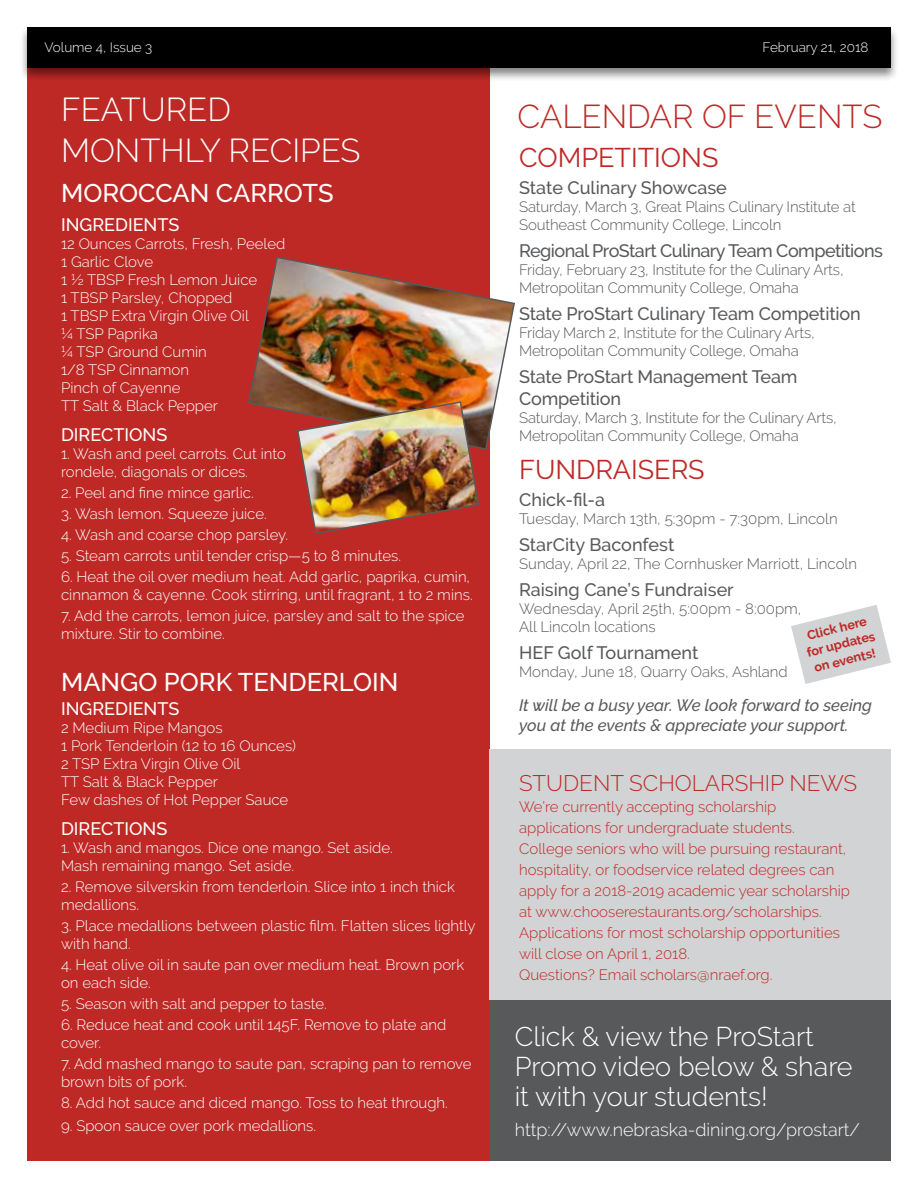
<style>
.page{position:relative;width:918px;height:1188px;background:#fff}
.page>*{position:absolute;margin:0;border:0;box-sizing:border-box;transform-origin:0 0}
.t1{font:300 33px/40.5px "Raleway";color:#fff}
.t2{font:300 33px "Raleway";color:#be2926}
.t3{font:300 27px/30px "Raleway";color:#fff}
.t4{font:27px "Raleway";color:#be2926}
.t5{font:500 25.5px "Raleway";color:#fff}
.t6{font:300 22.5px "Raleway";color:#be2926}
.t7{font:500 18px/22.5px "Raleway";letter-spacing:-.01em;color:#58595b}
.t8{font:500 18px "Raleway";color:#fff}
.t9{font:500 18px "Raleway";letter-spacing:-.03em;color:#58595b}
.t10{font:300 18px "Raleway";color:#fff}
.t11{font:italic 500 16.5px/19.5px "Raleway";color:#58595b}
.t12{font:300 15px/18px "Raleway";color:#fff}
.t13{font:300 15px/18px "Raleway";letter-spacing:-.01em;color:#58595b}
.t14{font:300 15px/21px "Raleway";color:#be2926}
.t15{font:300 13.5px "Raleway";color:#fff}
.t16{font:700 12.75px/16.5px "Raleway";color:#be2926;text-align:center}
</style>
<div class="page">
<div style="left:389px;top:1000px;width:502px;height:161px;background:#58595b"></div>
<div style="left:27px;top:63px;width:462px;height:1098px;background:#be2926"></div>
<div style="left:19px;top:26px;width:880px;height:57px;background:#000;opacity:.49"></div>
<div style="left:27px;top:27px;width:864px;height:41px;background:#000"></div>
<svg style="left:791px;top:605px;width:100px;height:79px"></svg>
<img style="left:248px;top:256px;width:267px;height:195px">
<img style="left:296px;top:400px;width:184px;height:134px">
<div style="left:489px;top:750px;width:402px;height:250px;background:#d1d3d4"></div>
<p class="t15" style="left:45px;top:39px;width:109px">Volume 4, Issue 3</p>
<p class="t15" style="left:762px;top:39px;width:108px">February 21, 2018</p>
<h1 class="t1" style="left:61px;top:89px;width:301px">FEATURED<br>MONTHLY RECIPES</h1>
<h3 class="t5" style="left:61px;top:179px;width:274px">MOROCCAN CARROTS</h3>
<p class="t8" style="left:61px;top:214px;width:120px">INGREDIENTS</p>
<p class="t12" style="left:61px;top:235px;width:226px">12 Ounces Carrots, Fresh, Peeled<br>1 Garlic Clove<br>1 ½ TBSP Fresh Lemon Juice<br>1 TBSP Parsley, Chopped<br>1 TBSP Extra Virgin Olive Oil<br>¼ TSP Paprika<br>¼ TSP Ground Cumin<br>1/8 TSP Cinnamon<br>Pinch of Cayenne<br>TT Salt &amp; Black Pepper</p>
<p class="t8" style="left:61px;top:424px;width:108px">DIRECTIONS</p>
<p class="t12" style="left:61px;top:445px;width:226px">1. Wash and peel carrots. Cut into rondele, diagonals or dices.</p>
<p class="t12" style="left:61px;top:484px;width:194px">2. Peel and fine mince garlic.</p>
<p class="t12" style="left:61px;top:505px;width:207px">3. Wash lemon. Squeeze juice.</p>
<p class="t12" style="left:61px;top:526px;width:229px">4. Wash and coarse chop parsley.</p>
<p class="t12" style="left:61px;top:547px;width:342px">5. Steam carrots until tender crisp—5 to 8 minutes.</p>
<p class="t12" style="left:61px;top:568px;width:413px">6. Heat the oil over medium heat. Add garlic, paprika, cumin, cinnamon &amp; cayenne. Cook stirring, until fragrant, 1 to 2 mins.</p>
<p class="t12" style="left:61px;top:607px;width:405px">7. Add the carrots, lemon juice, parsley and salt to the spice mixture. Stir to combine.</p>
<h3 class="t5" style="left:61px;top:668px;width:339px">MANGO PORK TENDERLOIN</h3>
<p class="t8" style="left:61px;top:699px;width:120px">INGREDIENTS</p>
<p class="t12" style="left:61px;top:719px;width:237px">2 Medium Ripe Mangos<br>1 Pork Tenderloin (12 to 16 Ounces)<br>2 TSP Extra Virgin Olive Oil<br>TT Salt &amp; Black Pepper<br>Few dashes of Hot Pepper Sauce</p>
<p class="t8" style="left:61px;top:819px;width:108px">DIRECTIONS</p>
<p class="t12" style="left:61px;top:839px;width:333px">1. Wash and mangos. Dice one mango. Set aside.<br>Mash remaining mango. Set aside.</p>
<p class="t12" style="left:61px;top:878px;width:395px">2. Remove silverskin from tenderloin. Slice into 1 inch thick medallions.</p>
<p class="t12" style="left:61px;top:917px;width:416px">3. Place medallions between plastic film. Flatten slices lightly with hand.</p>
<p class="t12" style="left:61px;top:956px;width:405px">4. Heat olive oil in saute pan over medium heat. Brown pork on each side.</p>
<p class="t12" style="left:61px;top:995px;width:267px">5. Season with salt and pepper to taste.</p>
<p class="t12" style="left:61px;top:1016px;width:387px">6. Reduce heat and cook until 145F. Remove to plate and cover.</p>
<p class="t12" style="left:61px;top:1055px;width:412px">7. Add mashed mango to saute pan, scraping pan to remove brown bits of pork.</p>
<p class="t12" style="left:61px;top:1094px;width:388px">8. Add hot sauce and diced mango. Toss to heat through.</p>
<p class="t12" style="left:61px;top:1117px;width:257px">9. Spoon sauce over pork medallions.</p>
<h1 class="t2" style="left:518px;top:97px;width:366px">CALENDAR OF EVENTS</h1>
<h2 class="t4" style="left:519px;top:142px;width:201px">COMPETITIONS</h2>
<p class="t7" style="left:519px;top:176px;width:209px">State Culinary Showcase</p>
<p class="t13" style="left:519px;top:198px;width:338px">Saturday, March 3, Great Plains Culinary Institute at<br>Southeast Community College, Lincoln</p>
<p class="t9" style="left:519px;top:240px;width:365px">Regional ProStart Culinary Team Competitions</p>
<p class="t13" style="left:519px;top:261px;width:326px">Friday, February 23, Institute for the Culinary Arts,<br>Metropolitan Community College, Omaha</p>
<p class="t7" style="left:519px;top:302px;width:343px">State ProStart Culinary Team Competition</p>
<p class="t13" style="left:519px;top:324px;width:297px">Friday March 2, Institute for the Culinary Arts,<br>Metropolitan Community College, Omaha</p>
<p class="t7" style="left:519px;top:365px;width:280px">State ProStart Management Team<br>Competition</p>
<p class="t13" style="left:519px;top:409px;width:319px">Saturday, March 3, Institute for the Culinary Arts,<br>Metropolitan Community College, Omaha</p>
<h2 class="t4" style="left:519px;top:454px;width:187px">FUNDRAISERS</h2>
<p class="t7" style="left:519px;top:488px;width:87px">Chick-fil-a</p>
<p class="t13" style="left:519px;top:510px;width:320px">Tuesday, March 13th, 5:30pm - 7:30pm, Lincoln</p>
<p class="t7" style="left:519px;top:533px;width:157px">StarCity Baconfest</p>
<p class="t13" style="left:519px;top:555px;width:340px">Sunday, April 22, The Cornhusker Marriott, Lincoln</p>
<p class="t7" style="left:519px;top:578px;width:216px">Raising Cane’s Fundraiser</p>
<p class="t13" style="left:519px;top:600px;width:284px">Wednesday, April 25th, 5:00pm - 8:00pm,<br>All Lincoln locations</p>
<p class="t7" style="left:519px;top:641px;width:181px">HEF Golf Tournament</p>
<p class="t13" style="left:519px;top:663px;width:270px">Monday, June 18, Quarry Oaks, Ashland</p>
<p class="t11" style="left:519px;top:696px;width:354px">It will be a busy year. We look forward to seeing you at the events &amp; appreciate your support.</p>
<p class="t16" style="left:801px;top:629px;width:71px;rotate:-14deg">Click here for updates on events!</p>
<h3 class="t6" style="left:519px;top:770px;width:340px">STUDENT SCHOLARSHIP NEWS</h3>
<p class="t14" style="left:519px;top:796px;width:332px">We’re currently accepting scholarship applications for undergraduate students.<br>College seniors who will be pursuing restaurant, hospitality, or foodservice related degrees can apply for a 2018-2019 academic year scholarship at www.chooserestaurants.org/scholarships.<br>Applications for most scholarship opportunities will close on April 1, 2018.<br>Questions? Email scholars@nraef.org.</p>
<h2 class="t3" style="left:515px;top:1022px;width:339px">Click &amp; view the ProStart<br>Promo video below &amp; share it with your students!</h2>
<p class="t10" style="left:515px;top:1120px;width:347px">http://www.nebraska-dining.org/prostart/</p>
</div>
